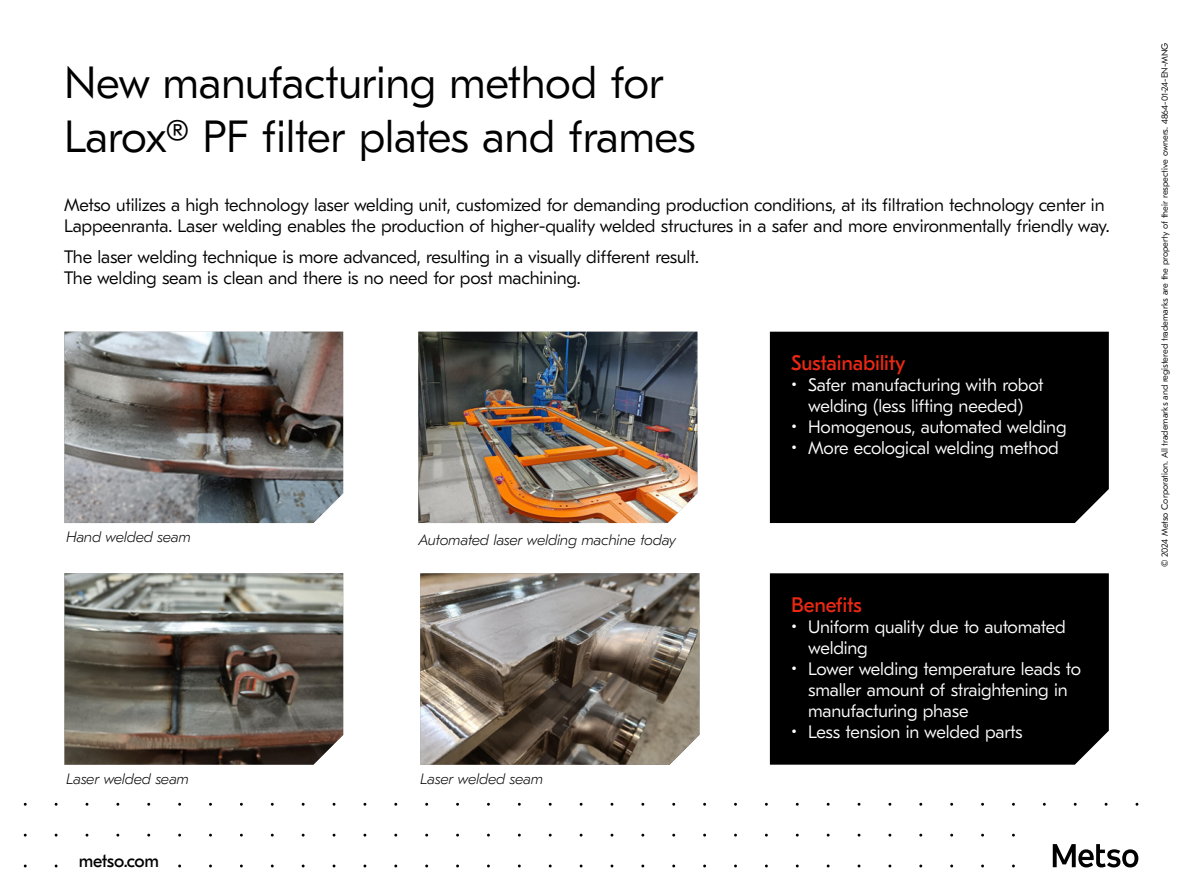
<style>
.page{position:relative;width:1191px;height:893px;background:#fff}
.page>*{position:absolute;margin:0;border:0;box-sizing:border-box;transform-origin:0 0}
.t1{font:300 45px/54px "GT Eesti LC Text";letter-spacing:-.01em;color:#000}
.t2{font:21px "GT Eesti LC Text";letter-spacing:-.01em;color:#eb2814}
.t3{font:300 18px/21px "GT Eesti LC Text";letter-spacing:-.01em;color:#000}
.t4{font:300 18px/21px "GT Eesti LC Text";letter-spacing:-.01em;color:#fff}
.t5{font:18px "GT Eesti LC Text";letter-spacing:-.025em;color:#000}
.t6{font:italic 100 15px "GT Eesti Pro Text";letter-spacing:-.01em;color:#000}
.t7{font:300 9px "GT Eesti LC Text";color:#000}
</style>
<div class="page">
<svg style="left:1052px;top:844px;width:86px;height:23px"></svg>
<img style="left:418px;top:332px;width:279px;height:191px">
<img style="left:65px;top:573px;width:278px;height:192px">
<div style="left:770px;top:573px;width:338px;height:192px;background:#000"></div>
<div style="left:770px;top:332px;width:338px;height:191px;background:#000"></div>
<img style="left:420px;top:573px;width:279px;height:192px">
<img style="left:65px;top:332px;width:278px;height:191px">
<h1 class="t1" style="left:64px;top:56px;width:633px">New manufacturing method for<br>Larox® PF filter plates and frames</h1>
<p class="t3" style="left:64px;top:194px;width:1046px">Metso utilizes a high technology laser welding unit, customized for demanding production conditions, at its filtration technology center in<br>Lappeenranta. Laser welding enables the production of higher-quality welded structures in a safer and more environmentally friendly way.</p>
<p class="t3" style="left:64px;top:247px;width:636px">The laser welding technique is more advanced, resulting in a visually different result.<br>The welding seam is clean and there is no need for post machining.</p>
<p class="t6" style="left:66px;top:528px;width:126px">Hand welded seam</p>
<p class="t6" style="left:418px;top:531px;width:259px">Automated laser welding machine today</p>
<p class="t6" style="left:66px;top:770px;width:124px">Laser welded seam</p>
<p class="t6" style="left:420px;top:770px;width:124px">Laser welded seam</p>
<p class="t5" style="left:79px;top:851px;width:82px">metso.com</p>
<p class="t2" style="left:791px;top:351px;width:116px">Sustainability</p>
<p class="t4" style="left:791px;top:375px;width:254px;text-align:center">• Safer manufacturing with robot welding (less lifting needed)</p>
<p class="t4" style="left:791px;top:417px;width:277px">• Homogenous, automated welding</p>
<p class="t4" style="left:791px;top:438px;width:269px">• More ecological welding method</p>
<p class="t2" style="left:791px;top:593px;width:72px">Benefits</p>
<p class="t4" style="left:808px;top:616px;width:259px;text-indent:-17px">• Uniform quality due to automated welding</p>
<p class="t4" style="left:808px;top:658px;width:274px;text-indent:-17px">• Lower welding temperature leads to smaller amount of straightening in manufacturing phase</p>
<p class="t4" style="left:791px;top:721px;width:233px">• Less tension in welded parts</p>
<p class="t7" style="left:1159px;top:567px;width:526px;rotate:-90deg">© 2024 Metso Corporation. All trademarks and registered trademarks are the property of their respective owners. 4864-01-24-EN-MNG</p>
</div>
